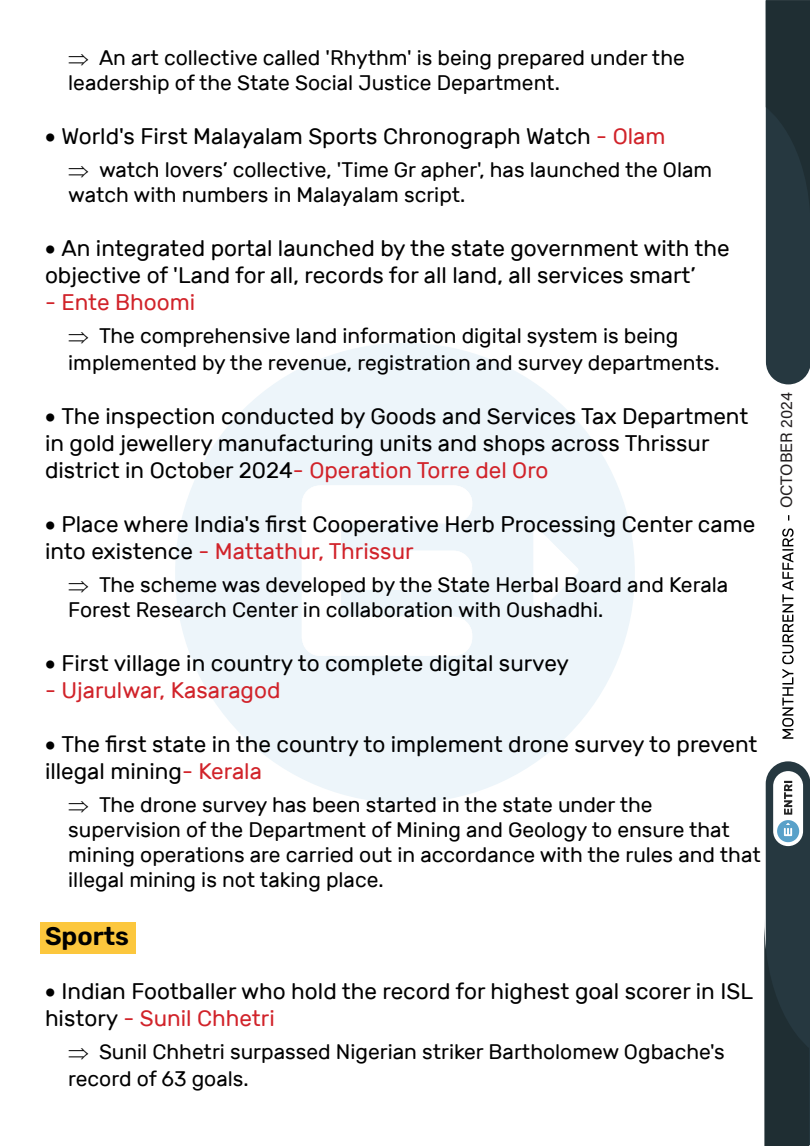
<style>
.page{position:relative;width:810px;height:1146px;background:#fff}
.page>*{position:absolute;margin:0;border:0;box-sizing:border-box;transform-origin:0 0}
.Main_Heading{font:600 25.5px "Rubik";color:#000}
.t1{font:22.5px/27px "Rubik";color:#000}
.t2{font:22.5px "Rubik";color:#d1232a}
.t3{font:21px/25.2px "Rubik";color:#000}
.t4{font:16.5px "Acumin Variable Concept";color:#231f20}
.s1{color:#d1232a}
</style>
<div class="page">
<svg style="left:175px;top:343px;width:460px;height:460px;fill:#edf5fa"></svg>
<svg style="left:302px;top:485px;width:277px;height:171px"></svg>
<svg style="left:766px;top:0;width:44px;height:384px;background:#26363d"></svg>
<svg style="left:764px;top:761px;width:46px;height:384px;background:#404f56"></svg>
<svg style="left:782px;top:528px;width:12px;height:210px"></svg>
<div style="left:40px;top:921px;width:96px;height:32px;background:#fcc73d"></div>
<p class="t3" style="left:68px;top:45px;width:618px">⇒ An art collective called 'Rhythm' is being prepared under the leadership of the State Social Justice Department.</p>
<p class="t1" style="left:45px;top:123px;width:622px">• World's First Malayalam Sports Chronograph Watch <span class="s1">- Olam</span></p>
<p class="t3" style="left:68px;top:157px;width:646px">⇒ watch lovers’ collective, 'Time Gr apher', has launched the Olam watch with numbers in Malayalam script.</p>
<p class="t1" style="left:45px;top:235px;width:686px">• An integrated portal launched by the state government with the objective of 'Land for all, records for all land, all services smart’</p>
<p class="t2" style="left:45px;top:289px;width:152px">- Ente Bhoomi</p>
<p class="t3" style="left:68px;top:322px;width:653px;line-height:27px">⇒ The comprehensive land information digital system is being implemented by the revenue, registration and survey departments.</p>
<p class="t1" style="left:45px;top:403px;width:705px">• The inspection conducted by Goods and Services Tax Department in gold jewellery manufacturing units and shops across Thrissur district in October 2024<span class="s1">- Operation Torre del Oro</span></p>
<p class="t1" style="left:45px;top:511px;width:712px">• Place where India's first Cooperative Herb Processing Center came into existence <span class="s1">- Mattathur, Thrissur</span></p>
<p class="t3" style="left:68px;top:572px;width:662px">⇒ The scheme was developed by the State Herbal Board and Kerala<br>Forest Research Center in collaboration with Oushadhi.</p>
<p class="t1" style="left:45px;top:650px;width:526px">• First village in country to complete digital survey</p>
<p class="t2" style="left:45px;top:677px;width:237px">- Ujarulwar, Kasaragod</p>
<p class="t1" style="left:45px;top:731px;width:714px">• The first state in the country to implement drone survey to prevent illegal mining<span class="s1">- Kerala</span></p>
<p class="t3" style="left:68px;top:792px;width:694px">⇒ The drone survey has been started in the state under the supervision of the Department of Mining and Geology to ensure that mining operations are carried out in accordance with the rules and that illegal mining is not taking place.</p>
<p class="Main_Heading" style="left:45px;top:921px;width:86px">Sports</p>
<p class="t1" style="left:45px;top:977px;width:710px">• Indian Footballer who hold the record for highest goal scorer in ISL history <span class="s1">- Sunil Chhetri</span></p>
<p class="t3" style="left:68px;top:1038px;width:658px;line-height:27px">⇒ Sunil Chhetri surpassed Nigerian striker Bartholomew Ogbache's record of 63 goals.</p>
<p class="t4" style="left:775px;top:508px;width:117px;rotate:-90deg">OCTOBER 2024</p>
</div>
